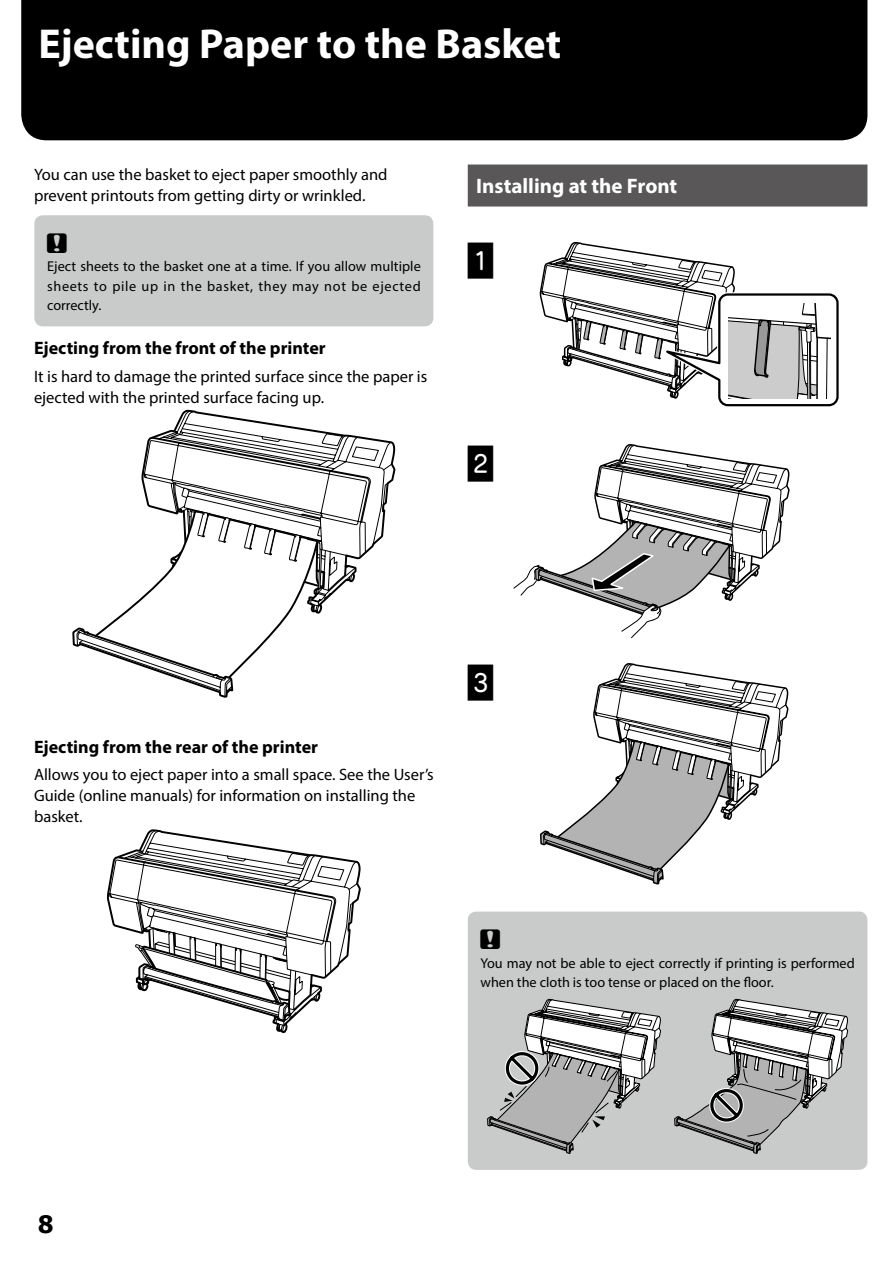
<style>
.page{position:relative;width:893px;height:1263px;background:#fff}
.page>*{position:absolute;margin:0;border:0;box-sizing:border-box;transform-origin:0 0}
.t1{font:700 42px "Myriad Pro";color:#fff}
.t2{font:36px "JNB3 TP";color:#000}
.t3{font:27px "TP Publication Group Icons 3 AA";color:#000}
.t4{font:700 24px "Tahoma";color:#000}
.t5{font:700 21px "Myriad Pro";color:#fff}
.t6{font:700 18px "Myriad Pro";color:#000}
.t7{font:16.5px/21px "Myriad Pro";color:#000}
.t8{font:14.25px/19.5px "Myriad Pro";color:#000;text-align:justify}
</style>
<div class="page">
<div style="left:21px;top:0;width:846px;height:140px;background:#000"></div>
<div style="left:34px;top:215px;width:399px;height:111px;background:#c9caca;border-radius:9px"></div>
<svg style="left:165px;top:410px;width:227px;height:103px"></svg>
<svg style="left:72px;top:432px;width:313px;height:266px"></svg>
<svg style="left:108px;top:830px;width:250px;height:107px"></svg>
<svg style="left:135px;top:831px;width:215px;height:202px"></svg>
<div style="left:468px;top:165px;width:399px;height:42px;background:#595757"></div>
<svg style="left:540px;top:242px;width:299px;height:165px"></svg>
<svg style="left:513px;top:444px;width:277px;height:194px"></svg>
<svg style="left:540px;top:663px;width:248px;height:221px"></svg>
<div style="left:468px;top:911px;width:399px;height:259px;background:#c9caca;border-radius:9px"></div>
<svg style="left:487px;top:999px;width:174px;height:155px"></svg>
<svg style="left:674px;top:999px;width:174px;height:155px"></svg>
<h1 class="t1" style="left:38px;top:17px;width:524px">Ejecting Paper to the Basket</h1>
<p class="t7" style="left:34px;top:163px;width:355px">You can use the basket to eject paper smoothly and prevent printouts from getting dirty or wrinkled.</p>
<h3 class="t3" style="left:47px;top:225px;width:22px">c</h3>
<p class="t8" style="left:47px;top:256px;width:375px">Eject sheets to the basket one at a time. If you allow multiple sheets to pile up in the basket, they may not be ejected correctly.</p>
<p class="t6" style="left:34px;top:336px;width:293px">Ejecting from the front of the printer</p>
<p class="t7" style="left:34px;top:365px;width:395px">It is hard to damage the printed surface since the paper is ejected with the printed surface facing up.</p>
<p class="t5" style="left:476px;top:172px;width:203px">Installing at the Front</p>
<h2 class="t2" style="left:468px;top:243px;width:30px">A</h2>
<h2 class="t2" style="left:468px;top:445px;width:30px">B</h2>
<p class="t6" style="left:34px;top:735px;width:286px">Ejecting from the rear of the printer</p>
<p class="t7" style="left:34px;top:764px;width:401px">Allows you to eject paper into a small space. See the User’s<br>Guide (online manuals) for information on installing the basket.</p>
<h2 class="t2" style="left:468px;top:664px;width:30px">C</h2>
<h3 class="t3" style="left:480px;top:921px;width:22px">c</h3>
<p class="t8" style="left:480px;top:953px;width:376px">You may not be able to eject correctly if printing is performed when the cloth is too tense or placed on the floor.</p>
<h3 class="t4" style="left:38px;top:1207px;width:17px">8</h3>
</div>
